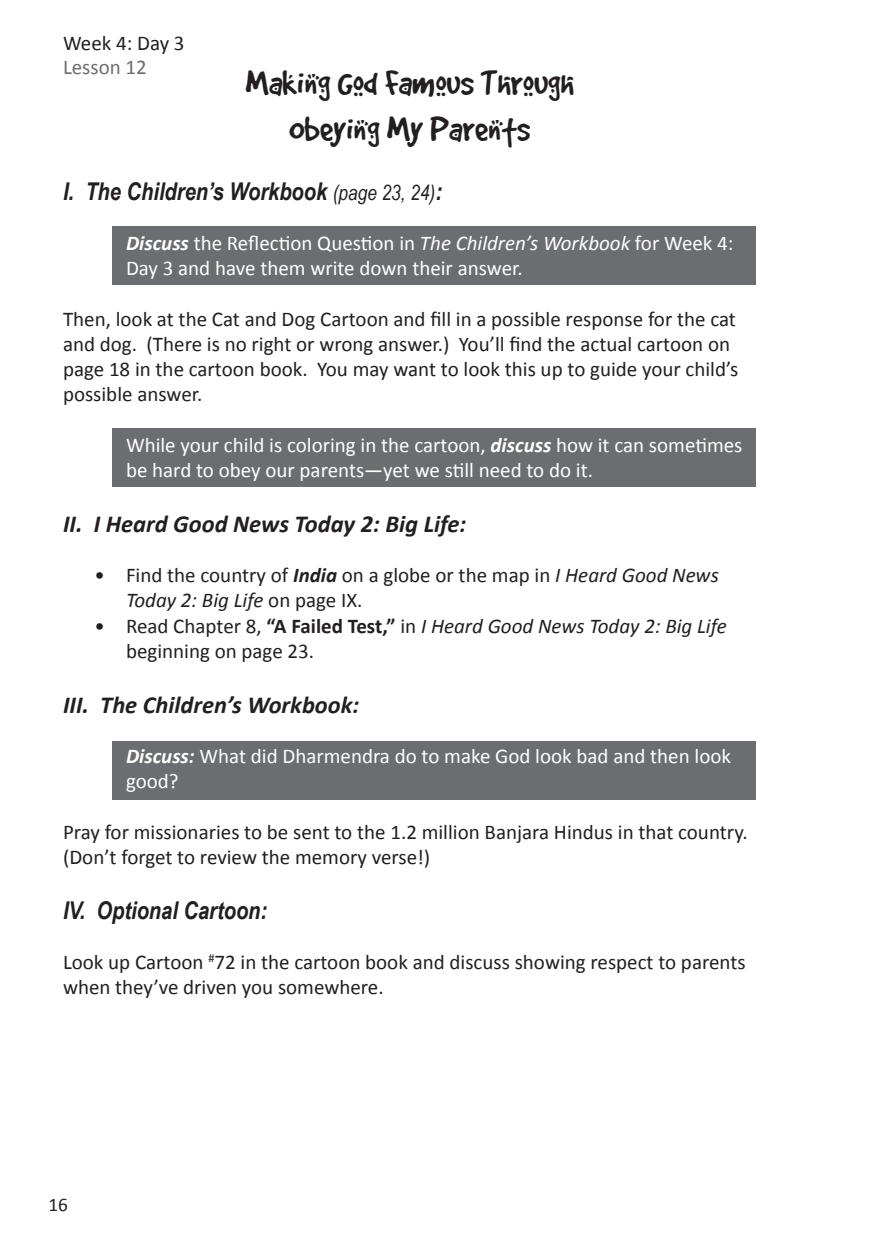
<style>
.page{position:relative;width:882px;height:1260px;background:#fff}
.page>*{position:absolute;margin:0;border:0;box-sizing:border-box;transform-origin:0 0}
.GoodDog_Cool_Titles{font:38.5px "Good Dog Cool";color:#231f20}
.Teaching__Memory_Ver{font:italic 700 24.5px "Calibri";color:#231f20}
.t1{font:italic 700 24.5px "Arial Narrow";color:#231f20}
.t2{font:21px/25.2px "Calibri";color:#231f20}
.Discussion_Questions{font:21px/25.2px "Calibri";color:#fff}
.t3{font:21px "Calibri";color:#6c6d70}
.t4{font:19.25px "Calibri";color:#231f20}
.s1{font-weight:400;font-size:21px}
.s2{font-weight:700;font-style:italic}
.s3{font-style:italic}
.s4{font-weight:700}
</style>
<div class="page">
<div style="left:112px;top:741px;width:644px;height:59px;background:#6c6d70"></div>
<div style="left:112px;top:428px;width:644px;height:59px;background:#6c6d70"></div>
<div style="left:112px;top:226px;width:644px;height:59px;background:#6c6d70"></div>
<p class="t2" style="left:63px;top:31px;width:123px">Week 4: Day 3</p>
<p class="t3" style="left:63px;top:53px;width:85px">Lesson 12</p>
<p class="GoodDog_Cool_Titles" style="left:246px;top:62px;width:329px">Making God Famous Through</p>
<p class="GoodDog_Cool_Titles" style="left:289px;top:109px;width:243px">Obeying My Parents</p>
<p class="t1" style="left:63px;top:173px;width:381px">I. The Children’s Workbook <span class="s1">(page 23, 24)</span>:</p>
<p class="Discussion_Questions" style="left:126px;top:231px;width:609px"><span class="s2">Discuss</span> the Reflection Question in <span class="s3">The Children’s Workbook</span> for Week 4:<br>Day 3 and have them write down their answer.</p>
<p class="t2" style="left:63px;top:306px;width:677px">Then, look at the Cat and Dog Cartoon and fill in a possible response for the cat and dog. (There is no right or wrong answer.) You’ll find the actual cartoon on page 18 in the cartoon book. You may want to look this up to guide your child’s possible answer.</p>
<p class="Discussion_Questions" style="left:126px;top:432px;width:618px">While your child is coloring in the cartoon, <span class="s2">discuss</span> how it can sometimes be hard to obey our parents—yet we still need to do it.</p>
<p class="Teaching__Memory_Ver" style="left:63px;top:508px;width:405px">II. I Heard Good News Today 2: Big Life:</p>
<p class="t2" style="left:126px;top:562px;width:594px;text-indent:-32px">• Find the country of <span class="s2">India</span> on a globe or the map in <span class="s3">I Heard Good News<br>Today 2: Big Life</span> on page IX.</p>
<p class="t2" style="left:126px;top:613px;width:602px;text-indent:-32px">• Read Chapter 8, <span class="s4">“A Failed Test,”</span> in <span class="s3">I Heard Good News Today 2: Big Life </span>beginning on page 23.</p>
<p class="Teaching__Memory_Ver" style="left:63px;top:689px;width:298px">III. The Children’s Workbook:</p>
<p class="Discussion_Questions" style="left:126px;top:744px;width:607px"><span class="s2">Discuss:</span> What did Dharmendra do to make God look bad and then look good?</p>
<p class="t2" style="left:63px;top:819px;width:686px">Pray for missionaries to be sent to the 1.2 million Banjara Hindus in that country. (Don’t forget to review the memory verse!)</p>
<p class="t1" style="left:63px;top:891px;width:206px">IV. Optional Cartoon:</p>
<p class="t2" style="left:63px;top:950px;width:684px">Look up Cartoon <sup>#</sup>72 in the cartoon book and discuss showing respect to parents when they’ve driven you somewhere.</p>
<p class="t4" style="left:48px;top:1193px;width:21px">16</p>
</div>
